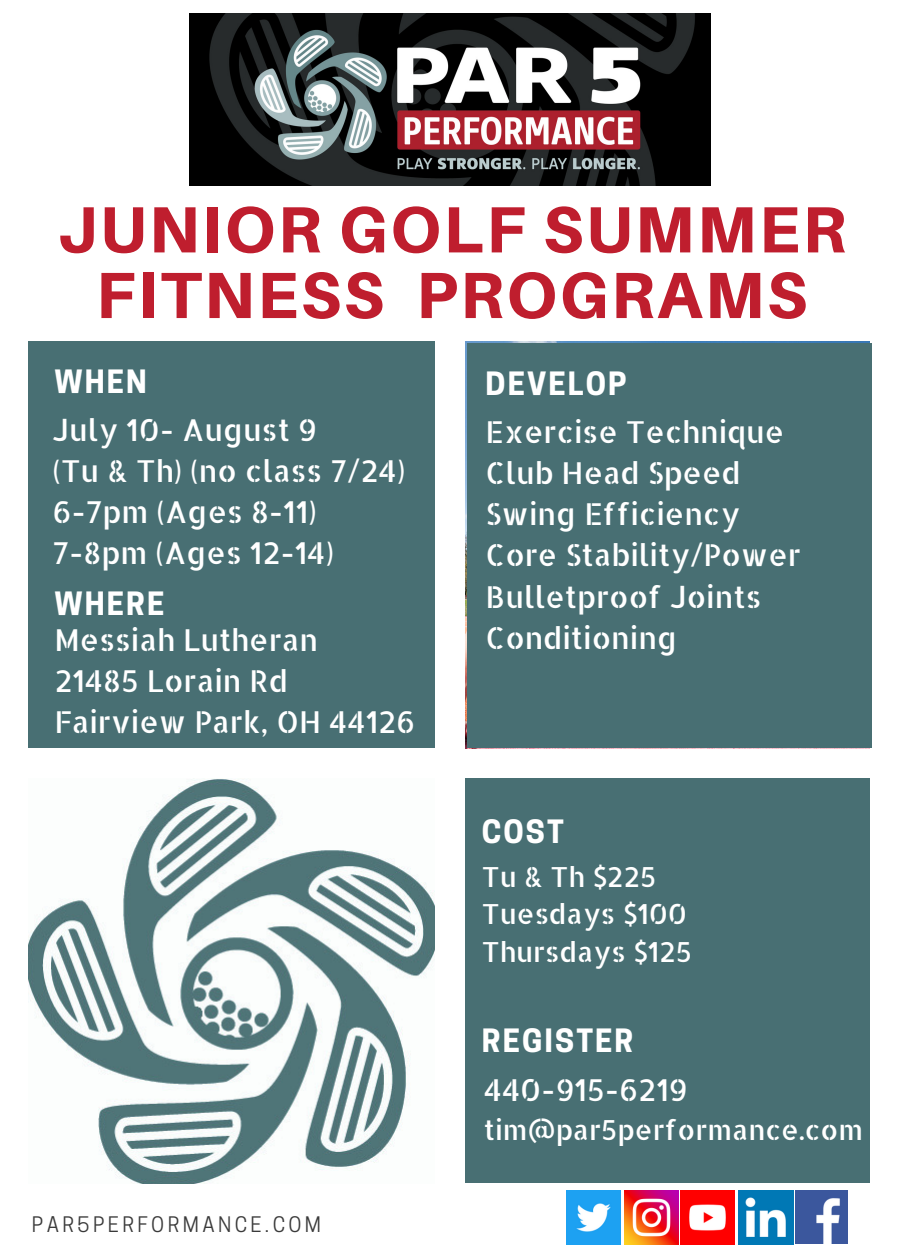
<style>
.page{position:relative;width:900px;height:1260px;background:#fff}
.page>*{position:absolute;margin:0;border:0;box-sizing:border-box;transform-origin:0 0}
.t1{font:800 65.5px/65.5px "Aileron";letter-spacing:.04em;color:#bf1e2e;text-align:center}
.t2{font:30.25px/41.2px "Allerta Stencil";color:#fff}
.t3{font:700 30.25px "Cooper Hewitt";letter-spacing:.07em;color:#fff}
.t4{font:27.75px/37.5px "Allerta Stencil";color:#fff}
.t5{font:20px "Cooper Hewitt";letter-spacing:.17em;color:#3a3a3a}
</style>
<div class="page">
<div style="left:28px;top:341px;width:407px;height:407px;background:#486f73"></div>
<img style="left:28px;top:779px;width:407px;height:404px">
<div style="left:465px;top:778px;width:405px;height:405px;background:#486f73"></div>
<img style="left:189px;top:13px;width:522px;height:173px">
<img style="left:566px;top:1191px;width:55px;height:54px">
<img style="left:624px;top:1191px;width:55px;height:54px">
<img style="left:681px;top:1191px;width:54px;height:54px">
<img style="left:739px;top:1191px;width:54px;height:54px">
<img style="left:795px;top:1191px;width:53px;height:52px">
<div style="left:467px;top:343px;width:405px;height:405px;background:#486f73"></div>
<h1 class="t1" style="left:57px;top:195px;width:790px">JUNIOR GOLF SUMMER<br>FITNESS PROGRAMS</h1>
<p class="t3" style="left:54px;top:371px;width:94px">WHEN</p>
<p class="t2" style="left:52px;top:408px;width:354px">July 10- August 9<br>(Tu &amp; Th) (no class 7/24)<br>6-7pm (Ages 8-11)<br>7-8pm (Ages 12-14)</p>
<p class="t3" style="left:54px;top:592px;width:112px">WHERE</p>
<p class="t2" style="left:54px;top:618px;width:362px">Messiah Lutheran<br>21485 Lorain Rd<br>Fairview Park, OH 44126</p>
<p class="t5" style="left:32px;top:1217px;width:291px">PAR5PERFORMANCE.COM</p>
<p class="t3" style="left:486px;top:373px;width:142px">DEVELOP</p>
<p class="t2" style="left:486px;top:410px;width:317px">Exercise Technique<br>Club Head Speed<br>Swing Efficiency<br>Core Stability/Power<br>Bulletproof Joints<br>Conditioning</p>
<p class="t3" style="left:482px;top:821px;width:84px">COST</p>
<p class="t4" style="left:482px;top:857px;width:212px">Tu &amp; Th $225<br>Tuesdays $100<br>Thursdays $125</p>
<p class="t3" style="left:482px;top:1029px;width:153px">REGISTER</p>
<p class="t2" style="left:484px;top:1068px;width:206px">440-915-6219</p>
<p class="t4" style="left:484px;top:1110px;width:381px">tim@par5performance.com</p>
</div>
